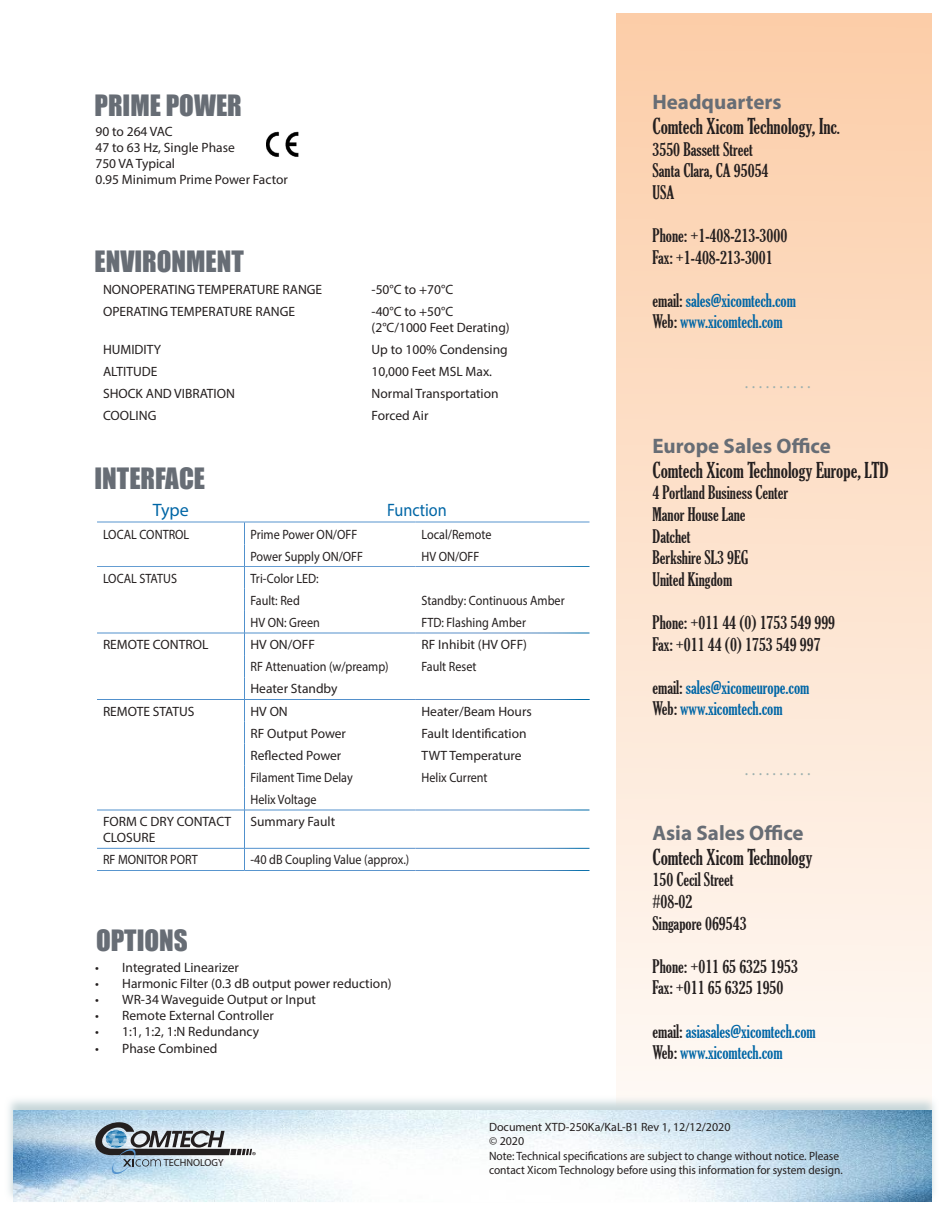
<style>
.page{position:relative;width:945px;height:1215px;background:#fff}
.page>*{position:absolute;margin:0;border:0;box-sizing:border-box;transform-origin:0 0}
.t1{font:27px "Impact";color:#676d75}
.t2{font:extra-condensed 21px "Gloucester";color:#241f1f}
.t3{font:700 21px "Myriad Pro";color:#676d75}
.t4{font:extra-condensed 18px/21.6px "Gloucester";color:#241f1f}
.t5{font:extra-condensed 18px/21.6px "Gloucester";color:#0066a6}
.t6{font:18px "Myriad Pro";color:#0066a6;scale:.9 1}
.t7{font:18px "Myriad Pro";color:#0066a6}
.t8{font:16.5px "Myriad Pro";color:#9db0af}
.t9{font:13.5px/16.2px "Myriad Pro";color:#241f1f}
.t10{font:13.5px/22.2px "Myriad Pro";color:#241f1f;scale:.9 1}
.t11{font:12px/14.4px "Myriad Pro";color:#241f1f}
.t12{font:10.35px "Myriad Pro";color:#241f1f}
.s1{font-size:18px}
.s2{color:#241f1f}
</style>
<div class="page">
<div style="left:616px;top:14px;width:316px;height:1094px;background:linear-gradient(to bottom,#fccda8,#fef9f5)"></div>
<svg style="left:8px;top:1095px;width:927px;height:102px"></svg>
<img style="left:13px;top:1110px;width:919px;height:92px">
<svg style="left:92px;top:1116px;width:164px;height:59px;background:#a7b7c2"></svg>
<svg style="left:244px;top:523px;width:1px;height:287px"></svg>
<svg style="left:244px;top:849px;width:1px;height:21px"></svg>
<hr style="left:244px;top:566px;width:171px;height:1px;background:#fff">
<hr style="left:244px;top:633px;width:171px;height:1px;background:#fff">
<hr style="left:244px;top:699px;width:171px;height:1px;background:#fff">
<hr style="left:97px;top:522px;width:147px;height:1px;background:#5694cf">
<hr style="left:244px;top:522px;width:171px;height:1px;background:#5694cf">
<hr style="left:415px;top:522px;width:174px;height:1px;background:#5694cf">
<img style="left:267px;top:131px;width:32px;height:26px">
<h1 class="t1" style="left:94px;top:84px;width:149px">PRIME POWER</h1>
<p class="t9" style="left:95px;top:123px;width:194px">90 to 264 VAC<br>47 to 63 Hz, Single Phase<br>750 VA Typical<br>0.95 Minimum Prime Power Factor</p>
<h1 class="t1" style="left:94px;top:240px;width:151px">ENVIRONMENT</h1>
<p class="t9" style="left:103px;top:281px;width:221px">NONOPERATING TEMPERATURE RANGE</p>
<p class="t9" style="left:372px;top:281px;width:83px">-50°C to +70°C</p>
<p class="t9" style="left:103px;top:303px;width:194px">OPERATING TEMPERATURE RANGE</p>
<p class="t9" style="left:372px;top:303px;width:140px">-40°C to +50°C (2°C/1000 Feet Derating)</p>
<p class="t9" style="left:103px;top:341px;width:60px">HUMIDITY</p>
<p class="t9" style="left:372px;top:341px;width:138px">Up to 100% Condensing</p>
<p class="t9" style="left:103px;top:363px;width:56px">ALTITUDE</p>
<p class="t9" style="left:372px;top:363px;width:122px">10,000 Feet MSL Max.</p>
<p class="t9" style="left:103px;top:385px;width:134px">SHOCK AND VIBRATION</p>
<p class="t9" style="left:372px;top:385px;width:129px">Normal Transportation</p>
<p class="t9" style="left:103px;top:408px;width:55px">COOLING</p>
<p class="t9" style="left:372px;top:408px;width:58px">Forced Air</p>
<h1 class="t1" style="left:94px;top:458px;width:112px">INTERFACE</h1>
<h3 class="t7" style="left:153px;top:499px;width:37px">Type</h3>
<h3 class="t6" style="left:387px;top:499px;width:68px">Function</h3>
<p class="t10" style="left:103px;top:523px;width:97px">LOCAL CONTROL</p>
<p class="t10" style="left:250px;top:523px;width:120px">Prime Power ON/OFF</p>
<p class="t10" style="left:421px;top:523px;width:79px">Local/Remote</p>
<p class="t10" style="left:250px;top:545px;width:127px">Power Supply ON/OFF</p>
<p class="t10" style="left:421px;top:545px;width:66px">HV ON/OFF</p>
<p class="t10" style="left:103px;top:567px;width:84px">LOCAL STATUS</p>
<p class="t10" style="left:250px;top:567px;width:77px">Tri-Color LED:<br>Fault: Red</p>
<p class="t10" style="left:421px;top:589px;width:161px">Standby: Continuous Amber</p>
<p class="t10" style="left:250px;top:611px;width:79px">HV ON: Green</p>
<p class="t10" style="left:421px;top:611px;width:118px">FTD: Flashing Amber</p>
<p class="t9" style="left:103px;top:636px;width:107px">REMOTE CONTROL</p>
<p class="t9" style="left:250px;top:636px;width:66px">HV ON/OFF</p>
<p class="t9" style="left:421px;top:636px;width:107px">RF Inhibit (HV OFF)</p>
<p class="t10" style="left:250px;top:655px;width:155px">RF Attenuation (w/preamp)</p>
<p class="t10" style="left:421px;top:655px;width:63px">Fault Reset</p>
<p class="t9" style="left:250px;top:681px;width:89px">Heater Standby</p>
<p class="t9" style="left:103px;top:703px;width:93px">REMOTE STATUS</p>
<p class="t9" style="left:250px;top:703px;width:39px">HV ON</p>
<p class="t9" style="left:421px;top:703px;width:112px">Heater/Beam Hours</p>
<p class="t9" style="left:250px;top:725px;width:97px">RF Output Power</p>
<p class="t9" style="left:421px;top:725px;width:107px">Fault Identification</p>
<p class="t9" style="left:250px;top:747px;width:92px">Reflected Power</p>
<p class="t9" style="left:421px;top:747px;width:102px">TWT Temperature</p>
<p class="t10" style="left:250px;top:766px;width:115px">Filament Time Delay</p>
<p class="t10" style="left:421px;top:766px;width:75px">Helix Current</p>
<p class="t10" style="left:250px;top:788px;width:75px">Helix Voltage</p>
<p class="t9" style="left:103px;top:813px;width:130px">FORM C DRY CONTACT<br>CLOSURE</p>
<p class="t9" style="left:250px;top:813px;width:86px">Summary Fault</p>
<p class="t10" style="left:103px;top:849px;width:107px">RF MONITOR PORT</p>
<p class="t10" style="left:250px;top:849px;width:178px">-40 dB Coupling Value (approx.)</p>
<h1 class="t1" style="left:96px;top:920px;width:93px">OPTIONS</h1>
<p class="t9" style="left:95px;top:959px;width:145px">• Integrated Linearizer</p>
<p class="t9" style="left:95px;top:975px;width:298px">• Harmonic Filter (0.3 dB output power reduction)</p>
<p class="t9" style="left:95px;top:991px;width:222px">• WR-34 Waveguide Output or Input</p>
<p class="t9" style="left:95px;top:1007px;width:180px">• Remote External Controller</p>
<p class="t9" style="left:95px;top:1024px;width:165px">• 1:1, 1:2, 1:N Redundancy</p>
<p class="t9" style="left:95px;top:1040px;width:124px">• Phase Combined</p>
<h2 class="t3" style="left:652px;top:88px;width:131px">Headquarters</h2>
<h2 class="t2" style="left:652px;top:114px;width:189px">Comtech Xicom Technology, Inc<span class="s1">.</span></h2>
<h3 class="t4" style="left:652px;top:138px;width:118px">3550 Bassett Street<br>Santa Clara, CA 95054<br>USA</h3>
<h3 class="t4" style="left:652px;top:225px;width:136px">Phone: +1-408-213-3000<br>Fax: +1-408-213-3001</h3>
<h3 class="t5" style="left:652px;top:289px;width:145px"><span class="s2">email:</span> sales@xicomtech.com<br><span class="s2">Web:</span> www.xicomtech.com</h3>
<p class="t8" style="left:745px;top:372px;width:67px">. . . . . . . . . .</p>
<h2 class="t3" style="left:652px;top:432px;width:180px">Europe Sales Office</h2>
<h2 class="t2" style="left:652px;top:458px;width:238px">Comtech Xicom Technology Europe, LTD</h2>
<h3 class="t4" style="left:652px;top:482px;width:137px">4 Portland Business Center<br>Manor House Lane<br>Datchet<br>Berkshire SL3 9EG<br>United Kingdom</h3>
<h3 class="t4" style="left:652px;top:612px;width:184px">Phone: +011 44 (0) 1753 549 999<br>Fax: +011 44 (0) 1753 549 997</h3>
<h3 class="t5" style="left:652px;top:676px;width:159px"><span class="s2">email:</span> sales@xicomeurope.com<br><span class="s2">Web:</span> www.xicomtech.com</h3>
<p class="t8" style="left:745px;top:759px;width:67px">. . . . . . . . . .</p>
<h2 class="t3" style="left:652px;top:819px;width:153px">Asia Sales Office</h2>
<h2 class="t2" style="left:653px;top:845px;width:161px">Comtech Xicom Technology</h2>
<h3 class="t4" style="left:653px;top:869px;width:96px">150 Cecil Street #08-02<br>Singapore 069543</h3>
<h3 class="t4" style="left:653px;top:955px;width:147px">Phone: +011 65 6325 1953<br>Fax: +011 65 6325 1950</h3>
<h3 class="t5" style="left:653px;top:1020px;width:165px"><span class="s2">email:</span> asiasales@xicomtech.com<br><span class="s2">Web:</span> www.xicomtech.com</h3>
<p class="t12" style="left:164px;top:1156px;width:61px">TECHNOLOGY</p>
<p class="t11" style="left:489px;top:1120px;width:355px">Document XTD-250Ka/KaL-B1 Rev 1, 12/12/2020<br>© 2020<br>Note: Technical specifications are subject to change without notice. Please contact Xicom Technology before using this information for system design.</p>
</div>
